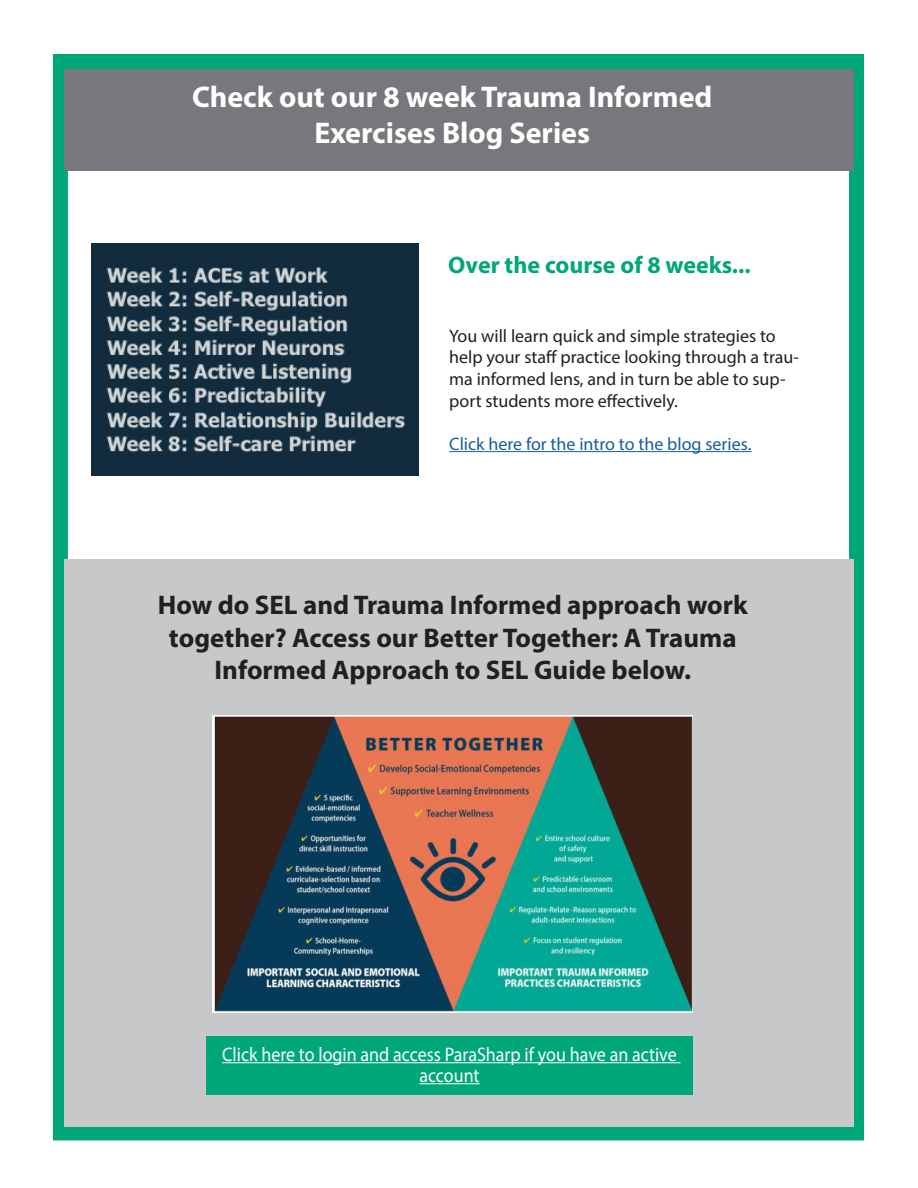
<style>
.page{position:relative;width:918px;height:1188px;background:#fff}
.page>*{position:absolute;margin:0;border:0;box-sizing:border-box;transform-origin:0 0}
.t1{font:700 30px "Myriad Pro";color:#fff}
.t2{font:700 27px/32.4px "Myriad Pro";color:#231f20;text-align:center}
.t3{font:700 24px "Myriad Pro";color:#00a779}
.t4{font:19.65px/21px "Myriad Pro";color:#fff;text-align:center;scale:.92 1}
.t5{font:18px/21.6px "Myriad Pro";color:#231f20}
.t6{font:18px "Myriad Pro";color:#175d9e}
</style>
<div class="page">
<div style="left:53px;top:54px;width:811px;height:1086px;border:15px solid #00a779"></div>
<div style="left:64px;top:69px;width:790px;height:102px;background:#76787b"></div>
<hr style="left:449px;top:451px;width:302px;height:1px;background:#175d9e">
<div style="left:64px;top:559px;width:790px;height:568px;background:#c7c8ca"></div>
<div style="left:206px;top:1037px;width:487px;height:58px;background:#00a779"></div>
<hr style="left:222px;top:1062px;width:459px;height:1px;background:#fff">
<hr style="left:419px;top:1083px;width:61px;height:1px;background:#fff">
<img style="left:92px;top:243px;width:326px;height:232px">
<img style="left:213px;top:715px;width:480px;height:297px">
<p class="t1" style="left:192px;top:77px;width:522px">Check out our 8 week Trauma Informed</p>
<p class="t1" style="left:314px;top:113px;width:277px">Exercises Blog Series</p>
<p class="t3" style="left:448px;top:249px;width:304px">Over the course of 8 weeks...</p>
<p class="t5" style="left:449px;top:325px;width:351px">You will learn quick and simple strategies to help your staff practice looking through a trau&shy;ma informed lens, and in turn be able to sup&shy;port students more effectively.</p>
<p class="t6" style="left:449px;top:433px;width:304px">Click here for the intro to the blog series.</p>
<p class="t2" style="left:158px;top:588px;width:591px">How do SEL and Trauma Informed approach work together? Access our Better Together: A Trauma<br>Informed Approach to SEL Guide below.</p>
<p class="t4" style="left:222px;top:1043px;width:496px">Click here to login and access ParaSharp if you have an active account</p>
</div>
